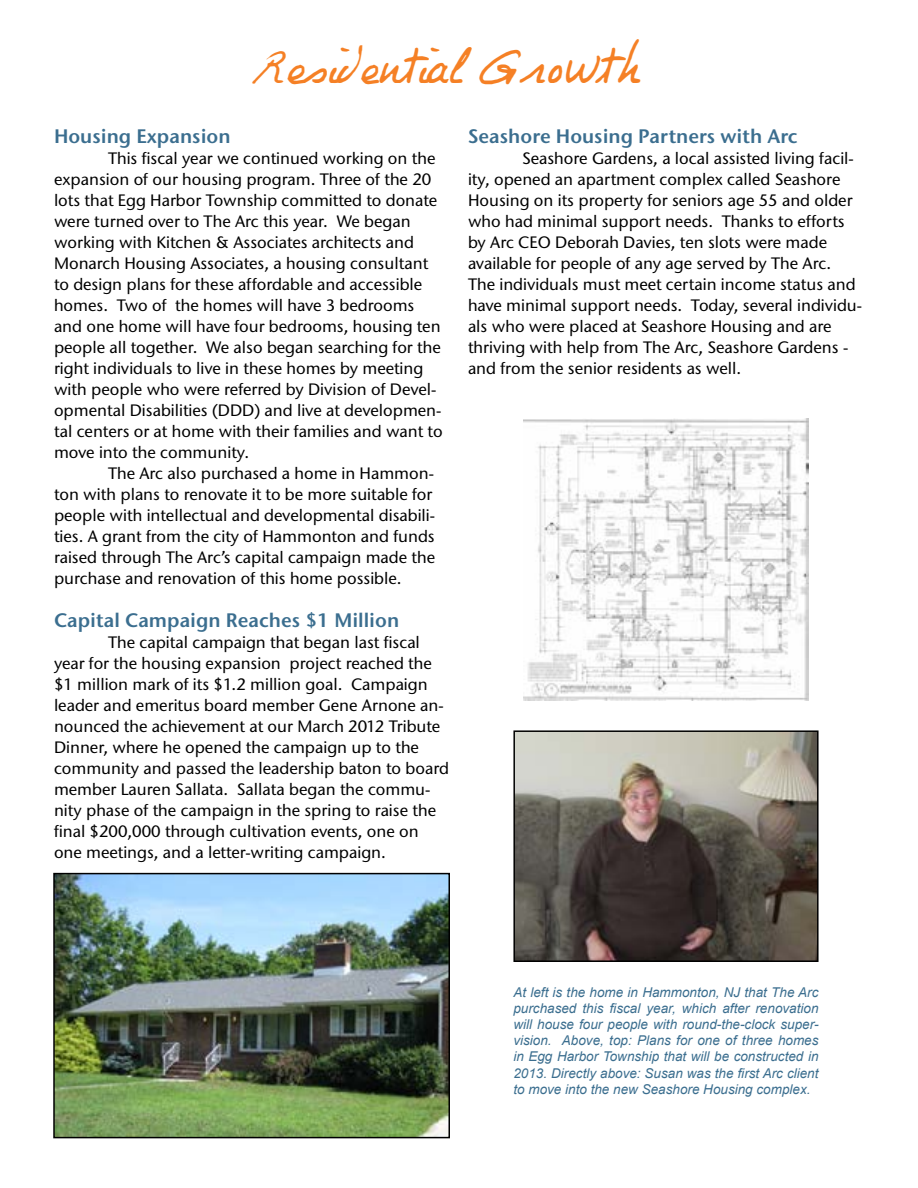
<style>
.page{position:relative;width:918px;height:1188px;background:#fff}
.page>*{position:absolute;margin:0;border:0;box-sizing:border-box;transform-origin:0 0}
.t1{font:39px "Philing";color:#f58025}
.t2{font:600 19.5px "Stone Sans ITC Std";color:#3b6e8f}
.t3{font:500 16.5px/21px "Stone Sans ITC Std";color:#000}
.t4{font:italic 13.5px/16.2px "Arial";color:#3b6e8f;text-align:justify}
</style>
<div class="page">
<img style="left:524px;top:418px;width:284px;height:283px">
<img style="left:56px;top:876px;width:391px;height:259px">
<div style="left:53px;top:873px;width:397px;height:265px;border:2px solid #000"></div>
<img style="left:516px;top:733px;width:300px;height:226px">
<div style="left:513px;top:730px;width:306px;height:232px;border:2px solid #000"></div>
<h1 class="t1" style="left:252px;top:47px;width:391px">Residential Growth</h1>
<p class="t2" style="left:54px;top:124px;width:178px">Housing Expansion</p>
<p class="t3" style="left:54px;top:147px;width:390px;text-indent:54px">This fiscal year we continued working on the expansion of our housing program. Three of the 20 lots that Egg Harbor Township committed to donate were turned over to The Arc this year. We began working with Kitchen &amp; Associates architects and Monarch Housing Associates, a housing consultant to design plans for these affordable and accessible homes. Two of the homes will have 3 bedrooms and one home will have four bedrooms, housing ten people all together. We also began searching for the right individuals to live in these homes by meeting with people who were referred by Division of Devel&shy;opmental Disabilities (DDD) and live at developmen&shy;tal centers or at home with their families and want to move into the community.</p>
<p class="t3" style="left:54px;top:462px;width:383px;text-indent:54px">The Arc also purchased a home in Hammon&shy;ton with plans to renovate it to be more suitable for people with intellectual and developmental disabili&shy;ties. A grant from the city of Hammonton and funds raised through The Arc’s capital campaign made the purchase and renovation of this home possible.</p>
<p class="t2" style="left:54px;top:608px;width:347px">Capital Campaign Reaches $1 Million</p>
<p class="t3" style="left:54px;top:632px;width:396px;text-indent:54px">The capital campaign that began last fiscal year for the housing expansion project reached the $1 million mark of its $1.2 million goal. Campaign leader and emeritus board member Gene Arnone an&shy;nounced the achievement at our March 2012 Tribute Dinner, where he opened the campaign up to the community and passed the leadership baton to board member Lauren Sallata. Sallata began the commu&shy;nity phase of the campaign in the spring to raise the final $200,000 through cultivation events, one on one meetings, and a letter-writing campaign.</p>
<p class="t2" style="left:468px;top:124px;width:331px">Seashore Housing Partners with Arc</p>
<p class="t3" style="left:468px;top:147px;width:396px;text-indent:54px">Seashore Gardens, a local assisted living facil&shy;ity, opened an apartment complex called Seashore Housing on its property for seniors age 55 and older who had minimal support needs. Thanks to efforts by Arc CEO Deborah Davies, ten slots were made available for people of any age served by The Arc.<br>The individuals must meet certain income status and have minimal support needs. Today, several individu&shy;als who were placed at Seashore Housing and are thriving with help from The Arc, Seashore Gardens - and from the senior residents as well.</p>
<p class="t4" style="left:513px;top:984px;width:307px">At left is the home in Hammonton, NJ that The Arc purchased this fiscal year, which after renovation will house four people with round-the-clock super&shy;vision. Above, top: Plans for one of three homes in Egg Harbor Township that will be constructed in 2013. Directly above: Susan was the first Arc client to move into the new Seashore Housing complex.</p>
</div>
